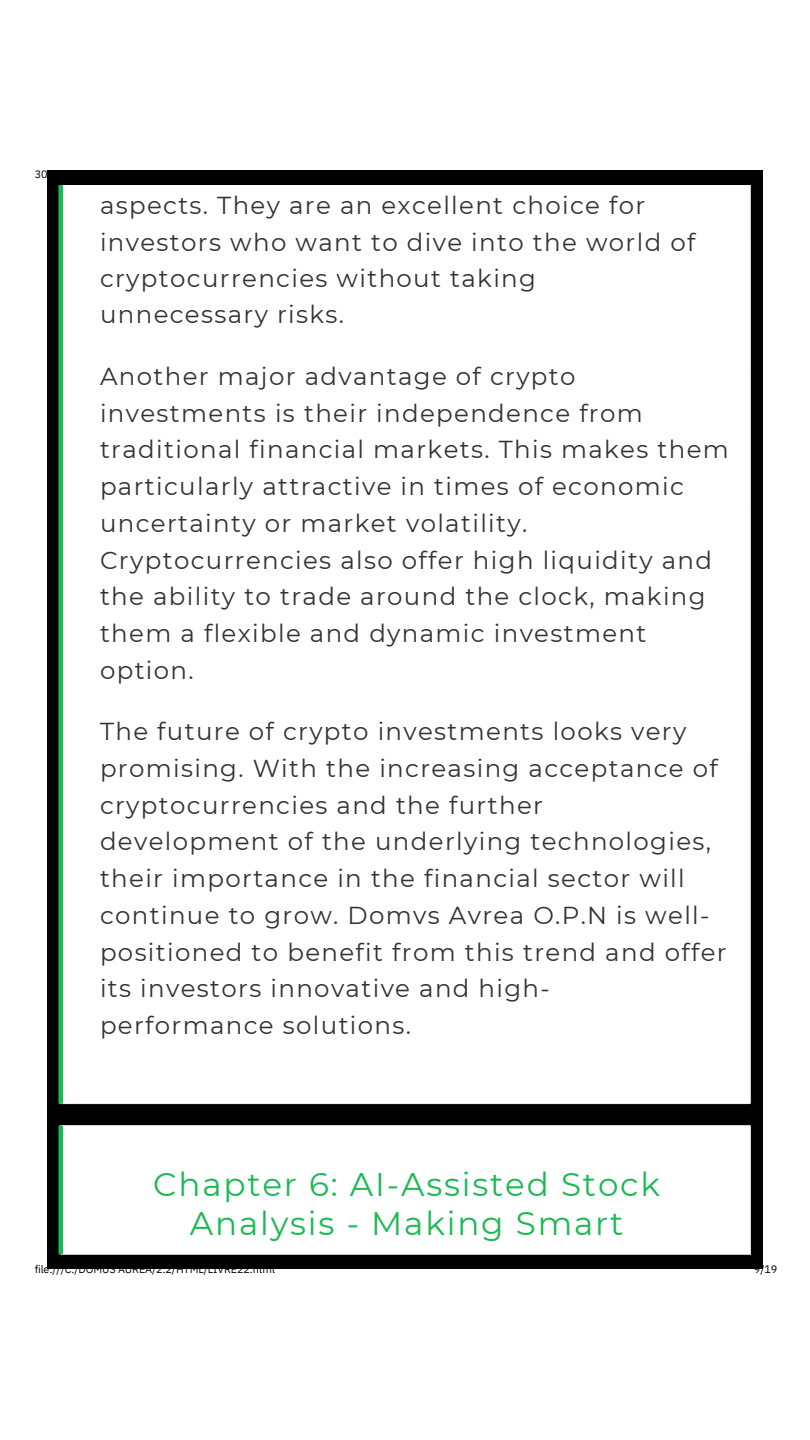
<style>
.page{position:relative;width:810px;height:1440px;background:#fff}
.page>*{position:absolute;margin:0;border:0;box-sizing:border-box;transform-origin:0 0}
.t1{font:32.7px/38.8px "Montserrat";letter-spacing:.055em;color:#1db954;text-align:center}
.t2{font:24.5px/36.7px "Montserrat";letter-spacing:.055em;color:#333}
.t3{font:10.9px "IBM Plex Sans";letter-spacing:-.01em;color:#000}
</style>
<div class="page">
<div style="left:47px;top:170px;width:715px;height:950px;background:#000"></div>
<div style="left:70px;top:185px;width:673px;height:911px;background:#fff"></div>
<svg style="left:70px;top:1096px;width:673px;height:9px;background:#e2e2e3"></svg>
<div style="left:743px;top:185px;width:8px;height:920px;background:#fff"></div>
<svg style="left:58px;top:185px;width:12px;height:920px;background:#8bcea3"></svg>
<div style="left:47px;top:1118px;width:715px;height:151px;background:#000"></div>
<div style="left:70px;top:1134px;width:673px;height:121px;background:#fff"></div>
<div style="left:58px;top:1125px;width:693px;height:9px;background:#fff"></div>
<div style="left:743px;top:1125px;width:8px;height:130px;background:#fff"></div>
<svg style="left:58px;top:1125px;width:12px;height:130px;background:#9dd9b2"></svg>
<h2 class="t2" style="left:100px;top:187px;width:597px;line-height:36.4px">aspects. They are an excellent choice for investors who want to dive into the world of cryptocurrencies without taking unnecessary risks.</h2>
<h2 class="t2" style="left:100px;top:358px;width:630px">Another major advantage of crypto investments is their independence from traditional financial markets. This makes them particularly attractive in times of economic uncertainty or market volatility.<br>Cryptocurrencies also offer high liquidity and the ability to trade around the clock, making them a flexible and dynamic investment option.</h2>
<h2 class="t2" style="left:100px;top:713px;width:628px">The future of crypto investments looks very promising. With the increasing acceptance of cryptocurrencies and the further development of the underlying technologies, their importance in the financial sector will continue to grow. Domvs Avrea O.P.N is well&shy;positioned to benefit from this trend and offer its investors innovative and high&shy;performance solutions.</h2>
<p class="t1" style="left:153px;top:1165px;width:508px">Chapter 6: AI-Assisted Stock<br>Analysis - Making Smart</p>
<p class="t3" style="left:35px;top:1262px;width:242px">file:///C:/DOMUS AUREA/2.2/HTML/LIVRE22.html</p>
<h1 class="t3" style="left:754px;top:1262px;width:25px">9/19</h1>
</div>
